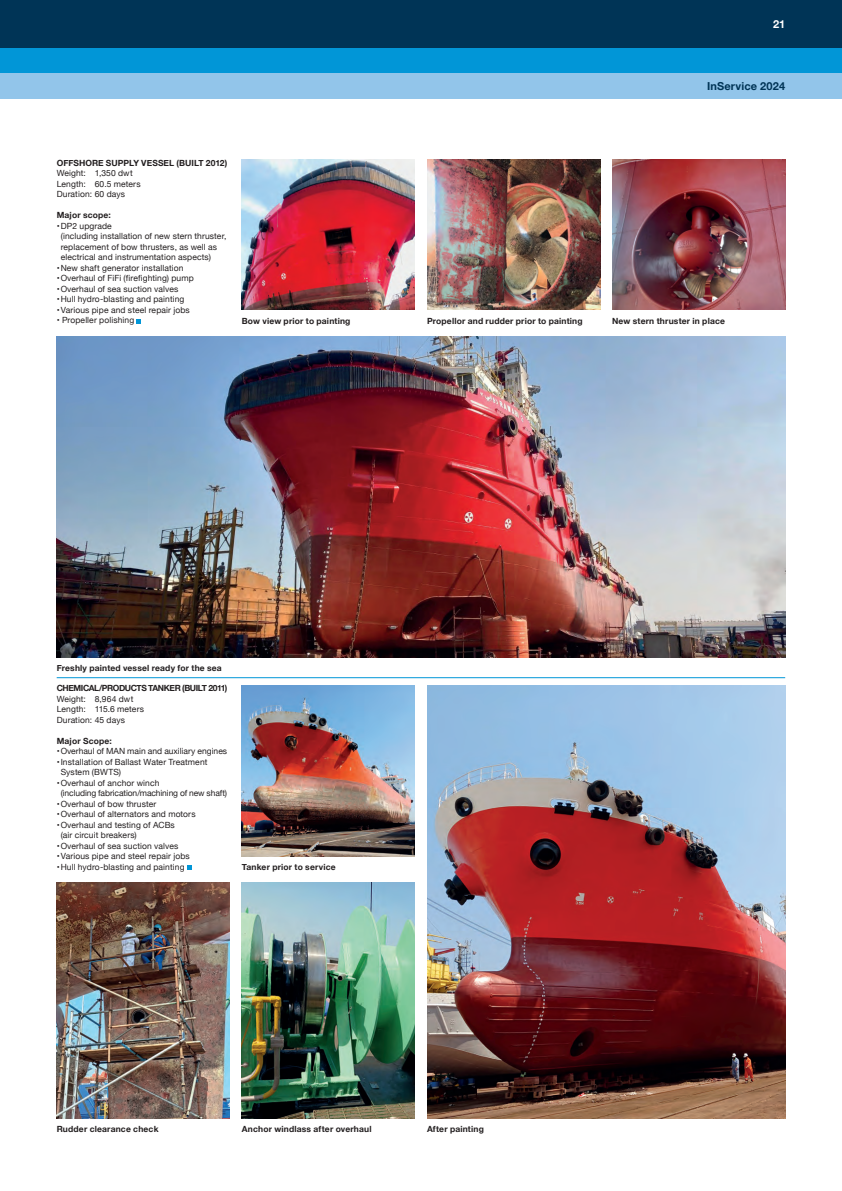
<style>
.page{position:relative;width:842px;height:1191px;background:#fff}
.page>*{position:absolute;margin:0;border:0;box-sizing:border-box;transform-origin:0 0}
.t1{font:700 11px "Helvetica Neue";letter-spacing:.015em;color:#003456}
.t2{font:700 11px "Helvetica Neue";color:#fff}
.t3{font:8.5px/10.5px "Helvetica Neue";letter-spacing:.01em;color:#231f20}
.t4{font:700 8.5px "Helvetica Neue";letter-spacing:.02em;color:#231f20}
.t5{font:8.5px/10.5px "Helvetica Neue";letter-spacing:-.01em;color:#231f20}
.t6{font:700 8.5px "Helvetica Neue";letter-spacing:-.045em;color:#231f20}
</style>
<div class="page">
<div style="left:0;top:0;width:842px;height:48px;background:#003456"></div>
<div style="left:0;top:48px;width:842px;height:26px;background:#0196d7"></div>
<div style="left:0;top:74px;width:842px;height:25px;background:#92c5ea"></div>
<img style="left:242px;top:160px;width:173px;height:150px">
<svg style="left:137px;top:319px;width:4px;height:4px"></svg>
<img style="left:612px;top:160px;width:173px;height:150px">
<img style="left:242px;top:685px;width:173px;height:171px">
<svg style="left:187px;top:865px;width:4px;height:4px"></svg>
<img style="left:57px;top:882px;width:173px;height:236px">
<img style="left:427px;top:685px;width:359px;height:433px">
<img style="left:242px;top:882px;width:173px;height:236px">
<img style="left:427px;top:160px;width:173px;height:150px">
<img style="left:57px;top:336px;width:728px;height:322px">
<hr style="left:57px;top:677px;width:728px;height:1px;background:#0196d7">
<p class="t4" style="left:57px;top:156px;width:172px">OFFSHORE SUPPLY VESSEL (BUILT 2012)</p>
<p class="t3" style="left:57px;top:169px;width:85px">Weight: 1,350 dwt<br>Length: 60.5 meters<br>Duration: 60 days</p>
<p class="t4" style="left:57px;top:209px;width:56px">Major scope:</p>
<p class="t3" style="left:61px;top:221px;width:167px;text-indent:-4px">•DP2 upgrade<br>(including installation of new stern thruster, replacement of bow thrusters, as well as electrical and instrumentation aspects)</p>
<p class="t3" style="left:57px;top:263px;width:128px">•New shaft generator installation</p>
<p class="t3" style="left:57px;top:274px;width:139px">•Overhaul of FiFi (firefighting) pump</p>
<p class="t3" style="left:57px;top:284px;width:123px">•Overhaul of sea suction valves</p>
<p class="t3" style="left:57px;top:295px;width:129px">•Hull hydro-blasting and painting</p>
<p class="t3" style="left:57px;top:305px;width:135px">•Various pipe and steel repair jobs</p>
<p class="t3" style="left:57px;top:316px;width:79px">• Propeller polishing</p>
<p class="t4" style="left:242px;top:314px;width:110px">Bow view prior to painting</p>
<p class="t2" style="left:773px;top:16px;width:14px">21</p>
<p class="t1" style="left:707px;top:78px;width:80px">InService 2024</p>
<p class="t4" style="left:427px;top:314px;width:157px">Propellor and rudder prior to painting</p>
<p class="t4" style="left:612px;top:314px;width:114px">New stern thruster in place</p>
<p class="t4" style="left:57px;top:662px;width:167px">Freshly painted vessel ready for the sea</p>
<p class="t6" style="left:57px;top:681px;width:172px">CHEMICAL/PRODUCTS TANKER (BUILT 2011)</p>
<p class="t3" style="left:57px;top:694px;width:89px">Weight: 8,964 dwt<br>Length: 115.6 meters<br>Duration: 45 days</p>
<p class="t4" style="left:57px;top:734px;width:57px">Major Scope:</p>
<p class="t3" style="left:57px;top:746px;width:172px">•Overhaul of MAN main and auxiliary engines</p>
<p class="t3" style="left:61px;top:757px;width:148px;text-indent:-4px">•Installation of Ballast Water Treatment<br>System (BWTS)</p>
<p class="t5" style="left:61px;top:778px;width:168px;text-indent:-4px">•Overhaul of anchor winch<br>(including fabrication/machining of new shaft)</p>
<p class="t3" style="left:57px;top:799px;width:101px">•Overhaul of bow thruster</p>
<p class="t3" style="left:57px;top:809px;width:140px">•Overhaul of alternators and motors</p>
<p class="t3" style="left:61px;top:820px;width:116px;text-indent:-4px">•Overhaul and testing of ACBs (air circuit breakers)</p>
<p class="t3" style="left:57px;top:841px;width:123px">•Overhaul of sea suction valves</p>
<p class="t3" style="left:57px;top:851px;width:135px">•Various pipe and steel repair jobs</p>
<p class="t3" style="left:57px;top:862px;width:129px">•Hull hydro-blasting and painting</p>
<p class="t4" style="left:242px;top:860px;width:95px">Tanker prior to service</p>
<p class="t4" style="left:57px;top:1122px;width:103px">Rudder clearance check</p>
<p class="t4" style="left:242px;top:1122px;width:131px">Anchor windlass after overhaul</p>
<p class="t4" style="left:427px;top:1122px;width:58px">After painting</p>
</div>
